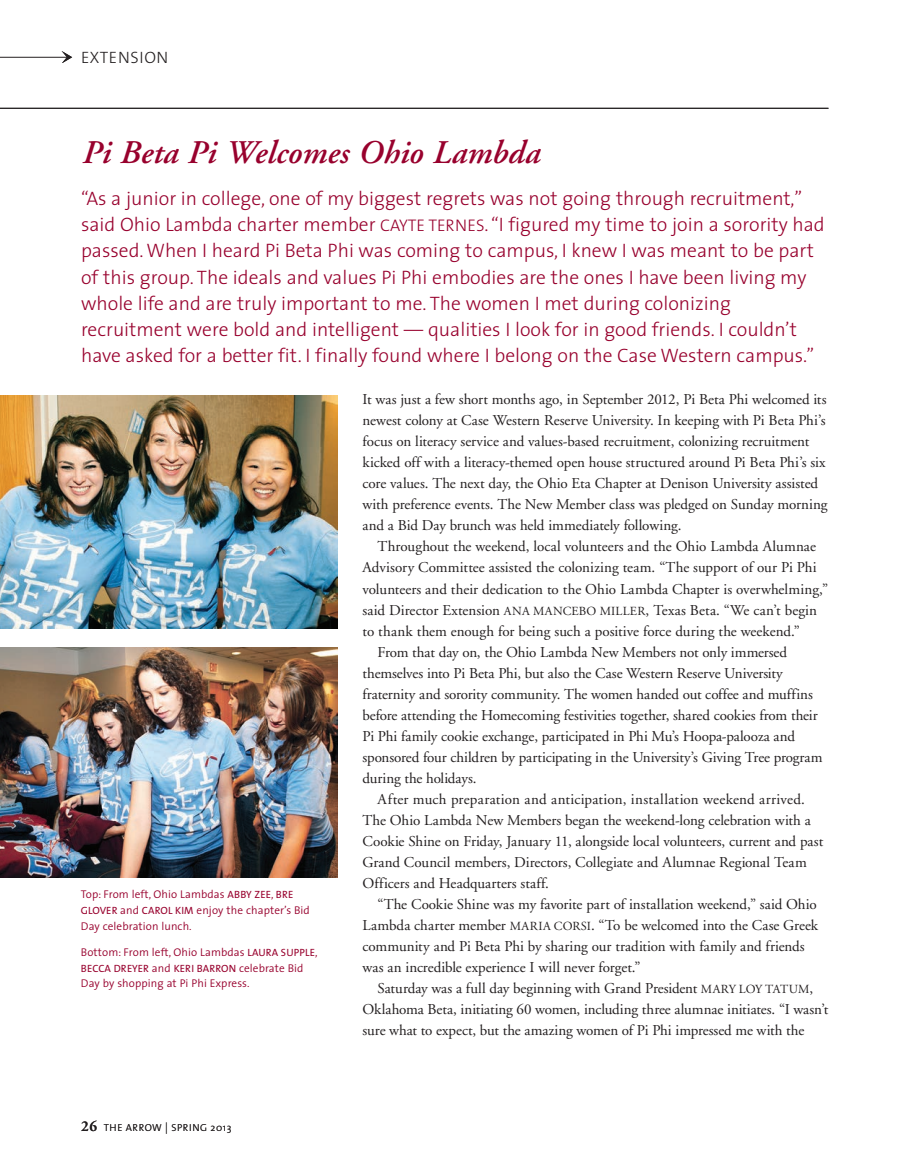
<style>
.page{position:relative;width:905px;height:1175px;background:#fff}
.page>*{position:absolute;margin:0;border:0;box-sizing:border-box;transform-origin:0 0}
.t1{font:italic 600 33px "Adobe Garamond";color:#98012d}
.t2{font:300 19.5px/26.2px "The Sans";color:#98012d}
.t3{font:300 16.5px "The Sans";color:#231f20}
.t4{font:15px/21px "Adobe Garamond";letter-spacing:-.005em;color:#231f20}
.t5{font:15px "Adobe Garamond";letter-spacing:.015em;color:#231f20}
.t6{font:300 11.25px/15.8px "The Sans";letter-spacing:.01em;color:#98012d}
.t7{font:10.5px "The Sans";letter-spacing:.01em;color:#98012d}
.t8{font:300 10.2px "The Sans";letter-spacing:.055em;color:#231f20}
.s1{font-size:16.8px}
.s2{font-weight:400;font-size:10.5px}
.s3{font-weight:300;font-size:11.25px}
.s4{font-family:"Adobe Garamond";font-weight:600;font-size:15px}
.s5{font-size:11.55px}
.s6{font-size:12.3px}
</style>
<div class="page">
<hr style="left:0;top:57px;width:71px;height:1px;background:#231f20">
<svg style="left:62px;top:51px;width:10px;height:12px"></svg>
<hr style="left:0;top:108px;width:828px;height:1px;background:#231f20">
<img style="left:0;top:396px;width:337px;height:232px">
<img style="left:0;top:648px;width:337px;height:229px">
<p class="t3" style="left:81px;top:44px;width:89px">EXTENSION</p>
<h1 class="t1" style="left:81px;top:134px;width:460px">Pi Beta Pi Welcomes Ohio Lambda</h1>
<p class="t2" style="left:81px;top:184px;width:745px">“As a junior in college, one of my biggest regrets was not going through recruitment,” said Ohio Lambda charter member <span class="s1">CAYTE TERNES</span>. “I figured my time to join a sorority had passed. When I heard Pi Beta Phi was coming to campus, I knew I was meant to be part of this group. The ideals and values Pi Phi embodies are the ones I have been living my whole life and are truly important to me. The women I met during colonizing recruitment were bold and intelligent — qualities I look for in good friends. I couldn’t have asked for a better fit. I finally found where I belong on the Case Western campus.”</p>
<p class="t6" style="left:81px;top:886px;width:230px">Top: From left, Ohio Lambdas <span class="s2">ABBY ZEE</span>, <span class="s2">BRE<br>GLOVER</span> and <span class="s2">CAROL KIM</span> enjoy the chapter’s Bid<br>Day celebration lunch.</p>
<p class="t6" style="left:81px;top:943px;width:238px">Bottom: From left, Ohio Lambdas <span class="s2">LAURA SUPPLE</span>,</p>
<p class="t7" style="left:81px;top:959px;width:224px">BECCA DREYER <span class="s3">and</span> KERI BARRON <span class="s3">celebrate Bid</span></p>
<p class="t6" style="left:81px;top:975px;width:170px">Day by shopping at Pi Phi Express.</p>
<p class="t8" style="left:81px;top:1119px;width:152px"><span class="s4">26</span> THE ARROW <span class="s5">|</span> SPRING 2013</p>
<p class="t4" style="left:362px;top:389px;width:466px">It was just a few short months ago, in September 2012, Pi Beta Phi welcomed its newest colony at Case Western Reserve University. In keeping with Pi Beta Phi’s focus on literacy service and values-based recruitment, colonizing recruitment kicked off with a literacy-themed open house structured around Pi Beta Phi’s six core values. The next day, the Ohio Eta Chapter at Denison University assisted with preference events. The New Member class was pledged on Sunday morning and a Bid Day brunch was held immediately following.</p>
<p class="t4" style="left:377px;top:536px;width:440px">Throughout the weekend, local volunteers and the Ohio Lambda Alumnae</p>
<p class="t4" style="left:362px;top:557px;width:455px">Advisory Committee assisted the colonizing team. “The support of our Pi Phi</p>
<p class="t4" style="left:362px;top:578px;width:467px">volunteers and their dedication to the Ohio Lambda Chapter is overwhelming,”</p>
<p class="t4" style="left:362px;top:599px;width:456px">said Director Extension <span class="s6">ANA MANCEBO MILLER</span>, Texas Beta. “We can’t begin</p>
<p class="t4" style="left:362px;top:620px;width:439px">to thank them enough for being such a positive force during the weekend.”</p>
<p class="t4" style="left:377px;top:641px;width:411px">From that day on, the Ohio Lambda New Members not only immersed</p>
<p class="t4" style="left:362px;top:662px;width:422px">themselves into Pi Beta Phi, but also the Case Western Reserve University</p>
<p class="t4" style="left:362px;top:683px;width:452px">fraternity and sorority community. The women handed out coffee and muffins</p>
<p class="t4" style="left:362px;top:704px;width:456px">before attending the Homecoming festivities together, shared cookies from their</p>
<p class="t4" style="left:362px;top:725px;width:434px">Pi Phi family cookie exchange, participated in Phi Mu’s Hoopa-palooza and</p>
<p class="t4" style="left:362px;top:746px;width:461px">sponsored four children by participating in the University’s Giving Tree program</p>
<p class="t4" style="left:362px;top:767px;width:115px">during the holidays.</p>
<p class="t5" style="left:377px;top:790px;width:429px">After much preparation and anticipation, installation weekend arrived.</p>
<p class="t4" style="left:362px;top:809px;width:450px">The Ohio Lambda New Members began the weekend-long celebration with a</p>
<p class="t4" style="left:362px;top:830px;width:462px">Cookie Shine on Friday, January 11, alongside local volunteers, current and past</p>
<p class="t4" style="left:362px;top:851px;width:446px">Grand Council members, Directors, Collegiate and Alumnae Regional Team</p>
<p class="t4" style="left:362px;top:872px;width:188px">Officers and Headquarters staff.</p>
<p class="t4" style="left:377px;top:893px;width:440px">“The Cookie Shine was my favorite part of installation weekend,” said Ohio</p>
<p class="t4" style="left:362px;top:914px;width:457px">Lambda charter member <span class="s6">MARIA CORSI</span>. “To be welcomed into the Case Greek</p>
<p class="t4" style="left:362px;top:935px;width:444px">community and Pi Beta Phi by sharing our tradition with family and friends</p>
<p class="t4" style="left:362px;top:956px;width:280px">was an incredible experience I will never forget.”</p>
<p class="t4" style="left:377px;top:977px;width:437px">Saturday was a full day beginning with Grand President <span class="s6">MARY LOY TATUM</span>,</p>
<p class="t4" style="left:362px;top:998px;width:467px">Oklahoma Beta, initiating 60 women, including three alumnae initiates. “I wasn’t</p>
<p class="t4" style="left:362px;top:1019px;width:443px">sure what to expect, but the amazing women of Pi Phi impressed me with the</p>
</div>
